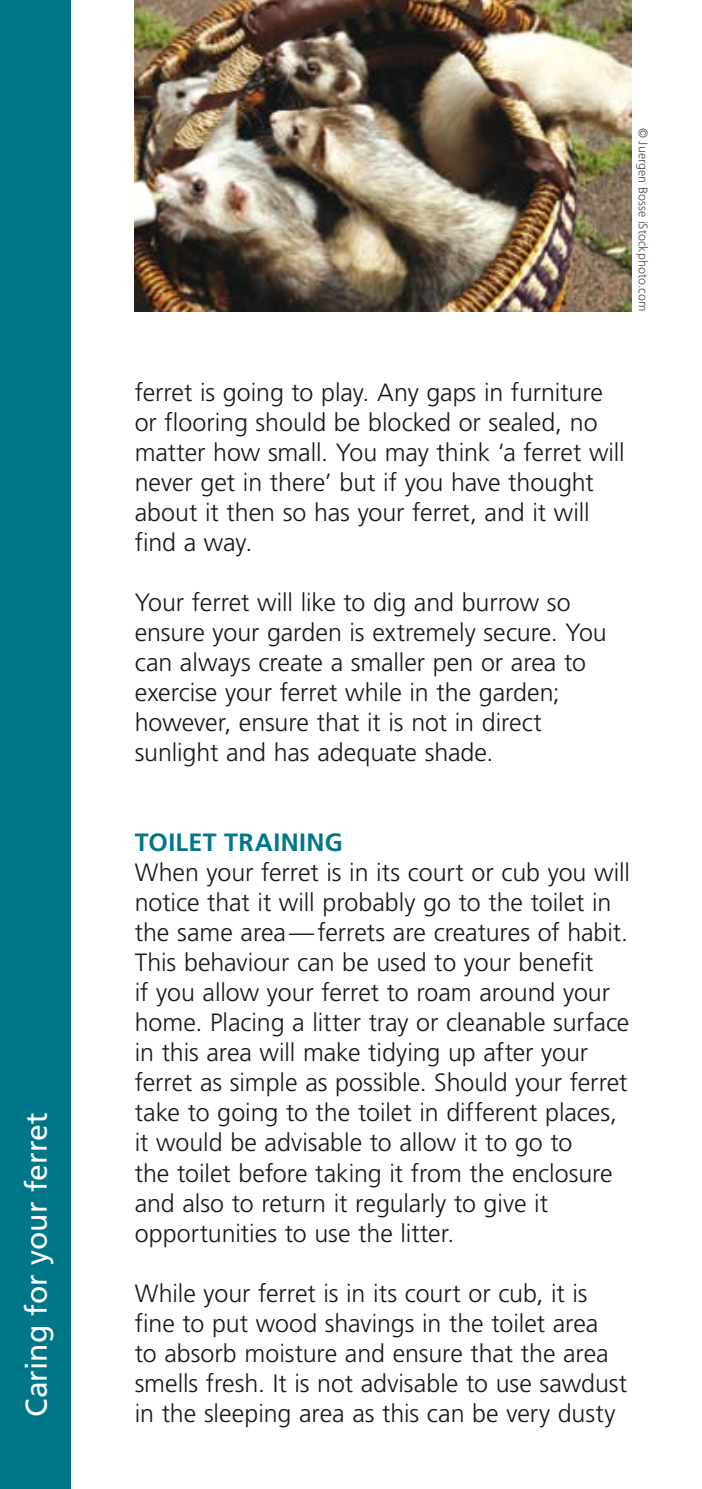
<style>
.page{position:relative;width:702px;height:1489px;background:#fff}
.page>*{position:absolute;margin:0;border:0;box-sizing:border-box;transform-origin:0 0}
.t1{font:30px "Frutiger LT Std";color:#fff}
.t2{font:300 25px/30px "Frutiger LT Std";letter-spacing:-.005em;color:#1a171b}
.t3{font:700 25px "Frutiger LT Std";letter-spacing:.015em;color:#007689}
.t4{font:300 12.5px "Frutiger LT Std";color:#494e54}
</style>
<div class="page">
<div style="left:0;top:0;width:70px;height:1488px;background:#007689"></div>
<img style="left:135px;top:0;width:496px;height:311px">
<p class="t1" style="left:19px;top:1416px;width:306px;rotate:-90deg">Caring for your ferret</p>
<p class="t4" style="left:650px;top:128px;width:185px;rotate:90deg">© Juergen Bosse iStockphoto.com</p>
<p class="t2" style="left:135px;top:378px;width:491px">ferret is going to play. Any gaps in furniture or flooring should be blocked or sealed, no matter how small. You may think ‘a ferret will never get in there’ but if you have thought about it then so has your ferret, and it will find a way.</p>
<p class="t2" style="left:135px;top:588px;width:473px">Your ferret will like to dig and burrow so ensure your garden is extremely secure. You can always create a smaller pen or area to exercise your ferret while in the garden; however, ensure that it is not in direct sunlight and has adequate shade.</p>
<p class="t3" style="left:135px;top:827px;width:207px">TOILET TRAINING</p>
<p class="t2" style="left:135px;top:858px;width:497px">When your ferret is in its court or cub you will notice that it will probably go to the toilet in the same area—ferrets are creatures of habit.<br>This behaviour can be used to your benefit<br>if you allow your ferret to roam around your home. Placing a litter tray or cleanable surface in this area will make tidying up after your ferret as simple as possible. Should your ferret take to going to the toilet in different places, it would be advisable to allow it to go to<br>the toilet before taking it from the enclosure and also to return it regularly to give it opportunities to use the litter.</p>
<p class="t2" style="left:135px;top:1278px;width:494px">While your ferret is in its court or cub, it is fine to put wood shavings in the toilet area<br>to absorb moisture and ensure that the area smells fresh. It is not advisable to use sawdust in the sleeping area as this can be very dusty</p>
</div>
